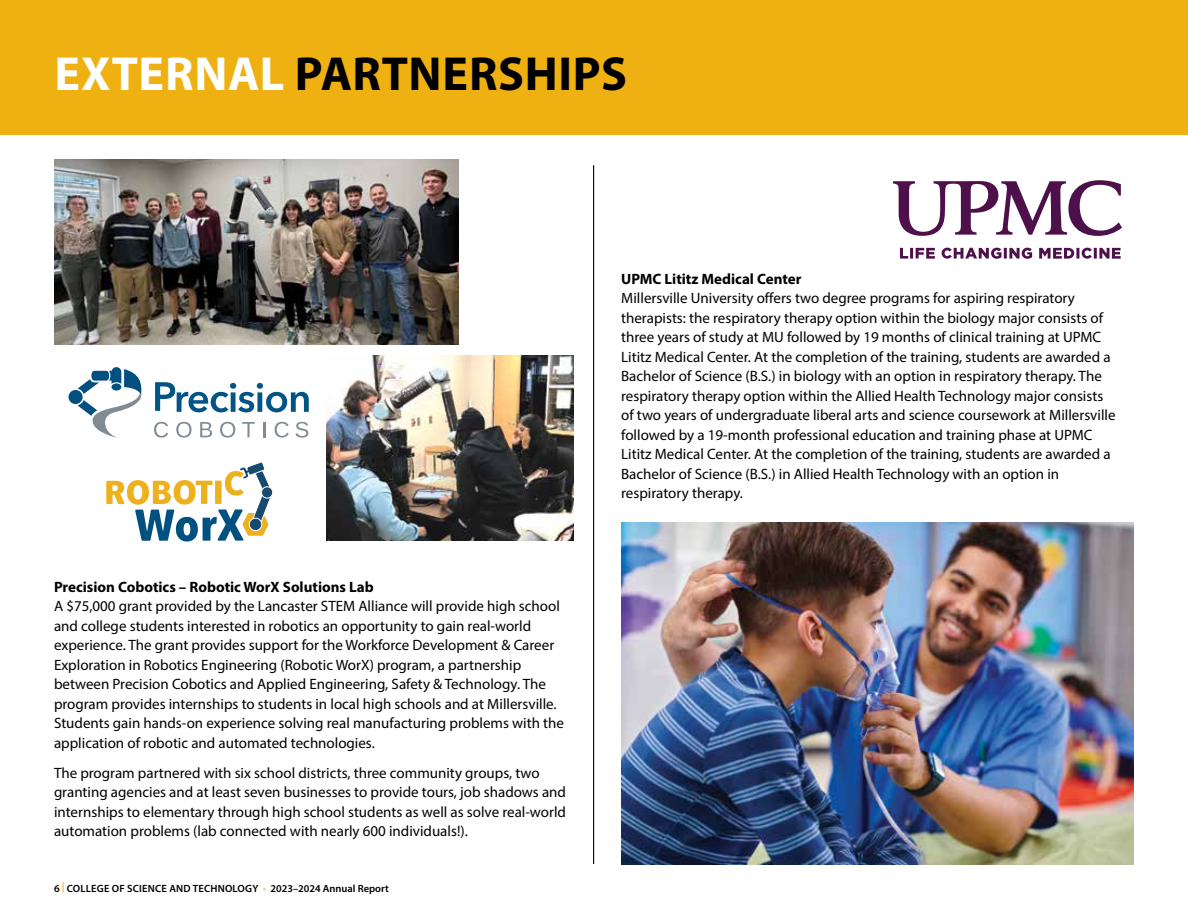
<style>
.page{position:relative;width:1188px;height:918px;background:#fff}
.page>*{position:absolute;margin:0;border:0;box-sizing:border-box;transform-origin:0 0}
.t1{font:700 48px "Myriad Pro";letter-spacing:.015em;color:#000}
.t2{font:15px/19.5px "Myriad Pro";color:#000}
.t3{font:700 15px "Myriad Pro";color:#000}
.t4{font:600 10.5px "Myriad Pro";letter-spacing:.02em;color:#000}
.s1{color:#fff}
.s2{color:#eeb111}
.s3{color:#f4c86b}
</style>
<div class="page">
<div style="left:0;top:0;width:1188px;height:135px;background:#eeb111"></div>
<img style="left:54px;top:159px;width:405px;height:185px">
<div style="left:69px;top:390px;width:14px;height:14px;background:#005080;border-radius:50%"></div>
<svg style="left:78px;top:367px;width:64px;height:71px"></svg>
<svg style="left:155px;top:382px;width:154px;height:30px"></svg>
<svg style="left:154px;top:422px;width:14px;height:16px"></svg>
<svg style="left:176px;top:422px;width:16px;height:16px"></svg>
<svg style="left:200px;top:422px;width:12px;height:15px"></svg>
<svg style="left:220px;top:422px;width:15px;height:16px"></svg>
<svg style="left:242px;top:422px;width:13px;height:15px"></svg>
<svg style="left:264px;top:422px;width:2px;height:15px"></svg>
<svg style="left:275px;top:422px;width:14px;height:16px"></svg>
<svg style="left:296px;top:422px;width:12px;height:16px"></svg>
<svg style="left:106px;top:462px;width:167px;height:80px"></svg>
<svg style="left:893px;top:180px;width:229px;height:79px"></svg>
<hr style="left:593px;top:165px;width:1px;height:699px;background:#000">
<img style="left:326px;top:355px;width:247px;height:185px">
<img style="left:621px;top:522px;width:513px;height:342px">
<h1 class="t1" style="left:54px;top:43px;width:574px"><span class="s1">EXTERNAL</span> PARTNERSHIPS</h1>
<p class="t3" style="left:54px;top:577px;width:321px">Precision Cobotics – Robotic WorX Solutions Lab</p>
<p class="t2" style="left:54px;top:596px;width:512px">A $75,000 grant provided by the Lancaster STEM Alliance will provide high school and college students interested in robotics an opportunity to gain real-world experience. The grant provides support for the Workforce Development &amp; Career Exploration in Robotics Engineering (Robotic WorX) program, a partnership between Precision Cobotics and Applied Engineering, Safety &amp; Technology. The program provides internships to students in local high schools and at Millersville.<br>Students gain hands-on experience solving real manufacturing problems with the application of robotic and automated technologies.</p>
<p class="t2" style="left:54px;top:763px;width:514px">The program partnered with six school districts, three community groups, two granting agencies and at least seven businesses to provide tours, job shadows and internships to elementary through high school students as well as solve real-world automation problems (lab connected with nearly 600 individuals!).</p>
<p class="t4" style="left:54px;top:881px;width:336px">6 <span class="s2">|</span> COLLEGE OF SCIENCE AND TECHNOLOGY <span class="s3">•</span> 2023–2024 Annual Report</p>
<p class="t3" style="left:621px;top:269px;width:182px">UPMC Lititz Medical Center</p>
<p class="t2" style="left:621px;top:288px;width:496px">Millersville University offers two degree programs for aspiring respiratory therapists: the respiratory therapy option within the biology major consists of three years of study at MU followed by 19 months of clinical training at UPMC Lititz Medical Center. At the completion of the training, students are awarded a Bachelor of Science (B.S.) in biology with an option in respiratory therapy. The respiratory therapy option within the Allied Health Technology major consists of two years of undergraduate liberal arts and science coursework at Millersville followed by a 19-month professional education and training phase at UPMC Lititz Medical Center. At the completion of the training, students are awarded a Bachelor of Science (B.S.) in Allied Health Technology with an option in respiratory therapy.</p>
</div>
